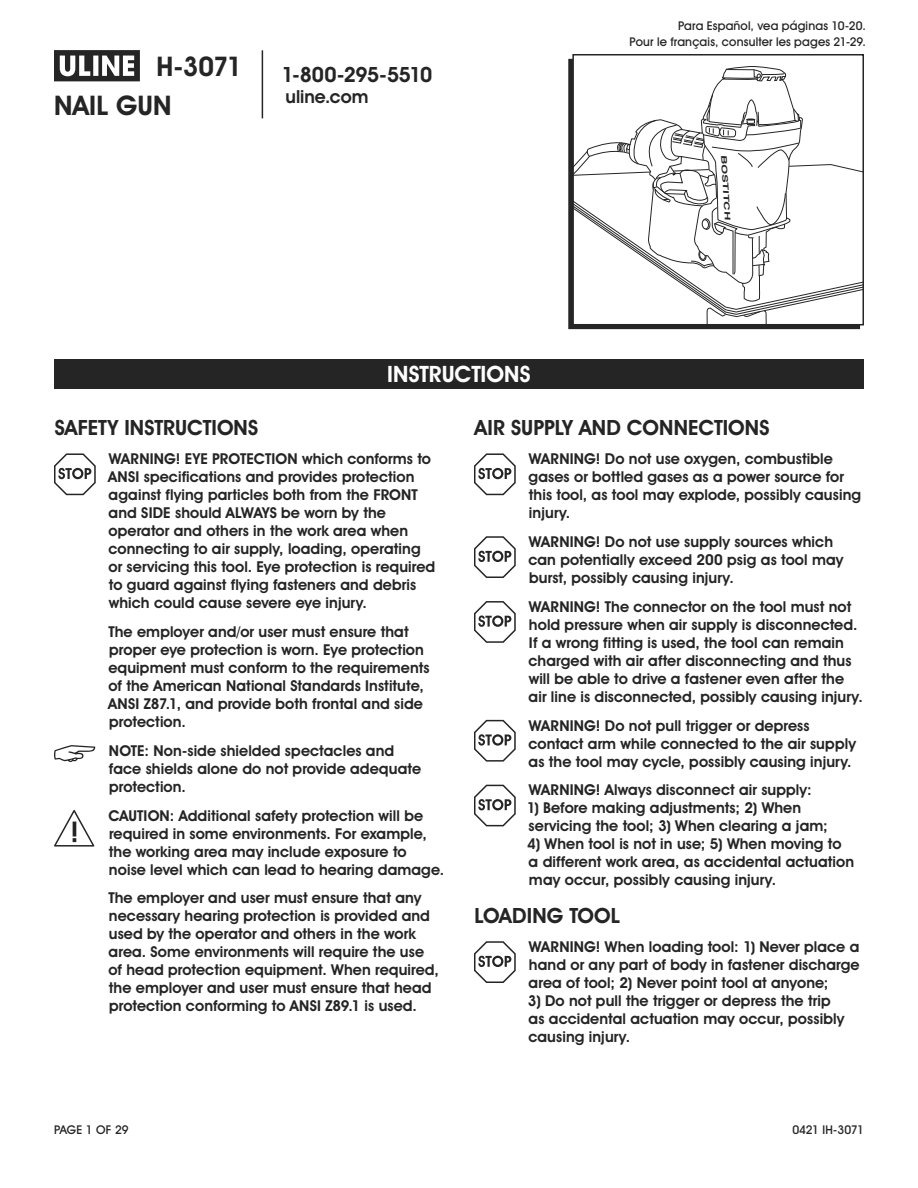
<style>
.page{position:relative;width:918px;height:1188px;background:#fff}
.page>*{position:absolute;margin:0;border:0;box-sizing:border-box;transform-origin:0 0}
.t1{font:700 27px/38.7px "Uline Two Knine";color:#252525}
.t2{font:700 22.5px "Uline Two Knine";color:#fff}
.t3{font:700 21px "Uline Two Knine";color:#252525}
.t4{font:700 21px "Uline Two Knine";letter-spacing:-.02em;color:#252525}
.t5{font:700 18px "Uline Two Knine";color:#252525}
.t6{font:700 15px/18px "Uline Two Knine";letter-spacing:.005em;color:#252525}
.t7{font:12px/16.8px "Uline Two Knine";letter-spacing:.01em;color:#252525;text-align:right}
.t8{font:12px "Uline Two Knine";letter-spacing:-.01em;color:#252525}
.t9{font:700 7.65px "Helvetica";color:#252525;scale:1.66 1}
</style>
<div class="page">
<svg style="left:54px;top:50px;width:86px;height:31px"></svg>
<hr style="left:262px;top:50px;width:1px;height:68px;background:#252525">
<div style="left:568px;top:59px;width:292px;height:270px;border:2px solid #252525"></div>
<div style="left:573px;top:55px;width:290px;height:270px;background:#fff"></div>
<div style="left:54px;top:359px;width:810px;height:30px;background:#252525"></div>
<svg style="left:54px;top:453px;width:42px;height:42px"></svg>
<svg style="left:54px;top:745px;width:41px;height:17px"></svg>
<svg style="left:54px;top:810px;width:40px;height:37px"></svg>
<svg style="left:474px;top:453px;width:42px;height:42px"></svg>
<svg style="left:474px;top:536px;width:42px;height:42px"></svg>
<svg style="left:474px;top:601px;width:42px;height:42px"></svg>
<svg style="left:474px;top:720px;width:42px;height:42px"></svg>
<svg style="left:474px;top:785px;width:42px;height:41px"></svg>
<svg style="left:474px;top:941px;width:42px;height:42px"></svg>
<svg style="left:571px;top:66px;width:293px;height:259px"></svg>
<h1 class="t1" style="left:54px;top:47px;width:190px;text-indent:103px">H-3071<br>NAIL GUN</h1>
<h3 class="t4" style="left:281px;top:62px;width:152px">1-800-295-5510</h3>
<p class="t5" style="left:285px;top:86px;width:84px">uline.com</p>
<h2 class="t2" style="left:387px;top:361px;width:145px">INSTRUCTIONS</h2>
<p class="t7" style="left:630px;top:17px;width:238px">Para Español, vea páginas 10-20.<br>Pour le français, consulter les pages 21-29.</p>
<p class="t9" style="left:730px;top:154px;width:41px;rotate:86deg">BOSTITCH</p>
<h3 class="t3" style="left:55px;top:415px;width:205px">SAFETY INSTRUCTIONS</h3>
<p class="t6" style="left:108px;top:450px;width:328px">WARNING! EYE PROTECTION which conforms to ANSI specifications and provides protection against flying particles both from the FRONT and SIDE should ALWAYS be worn by the operator and others in the work area when connecting to air supply, loading, operating or servicing this tool. Eye protection is required to guard against flying fasteners and debris which could cause severe eye injury.</p>
<p class="t6" style="left:108px;top:623px;width:323px">The employer and/or user must ensure that proper eye protection is worn. Eye protection equipment must conform to the requirements of the American National Standards Institute, ANSI Z87.1, and provide both frontal and side protection.</p>
<p class="t6" style="left:109px;top:741px;width:314px">NOTE: Non-side shielded spectacles and face shields alone do not provide adequate protection.</p>
<p class="t6" style="left:108px;top:806px;width:337px">CAUTION: Additional safety protection will be required in some environments. For example, the working area may include exposure to noise level which can lead to hearing damage.</p>
<p class="t6" style="left:108px;top:889px;width:332px">The employer and user must ensure that any necessary hearing protection is provided and used by the operator and others in the work area. Some environments will require the use of head protection equipment. When required, the employer and user must ensure that head protection conforming to ANSI Z89.1 is used.</p>
<h3 class="t3" style="left:475px;top:415px;width:297px">AIR SUPPLY AND CONNECTIONS</h3>
<p class="t6" style="left:529px;top:450px;width:334px">WARNING! Do not use oxygen, combustible gases or bottled gases as a power source for this tool, as tool may explode, possibly causing injury.</p>
<p class="t6" style="left:528px;top:533px;width:317px">WARNING! Do not use supply sources which can potentially exceed 200 psig as tool may burst, possibly causing injury.</p>
<p class="t6" style="left:528px;top:597px;width:336px">WARNING! The connector on the tool must not hold pressure when air supply is disconnected.<br>If a wrong fitting is used, the tool can remain charged with air after disconnecting and thus will be able to drive a fastener even after the air line is disconnected, possibly causing injury.</p>
<p class="t6" style="left:528px;top:716px;width:329px">WARNING! Do not pull trigger or depress contact arm while connected to the air supply as the tool may cycle, possibly causing injury.</p>
<p class="t6" style="left:529px;top:781px;width:284px">WARNING! Always disconnect air supply:</p>
<p class="t6" style="left:527px;top:799px;width:303px">1) Before making adjustments; 2) When servicing the tool; 3) When clearing a jam;</p>
<p class="t6" style="left:527px;top:835px;width:329px">4) When tool is not in use; 5) When moving to a different work area, as accidental actuation may occur, possibly causing injury.</p>
<h3 class="t3" style="left:475px;top:903px;width:147px">LOADING TOOL</h3>
<p class="t6" style="left:529px;top:938px;width:333px;text-align:justify">WARNING! When loading tool: 1) Never place a hand or any part of body in fastener discharge area of tool; 2) Never point tool at anyone;</p>
<p class="t6" style="left:528px;top:992px;width:318px">3) Do not pull the trigger or depress the trip as accidental actuation may occur, possibly causing injury.</p>
<p class="t7" style="left:54px;top:1121px;width:76px">PAGE 1 OF 29</p>
<p class="t8" style="left:792px;top:1122px;width:73px">0421 IH-3071</p>
</div>
